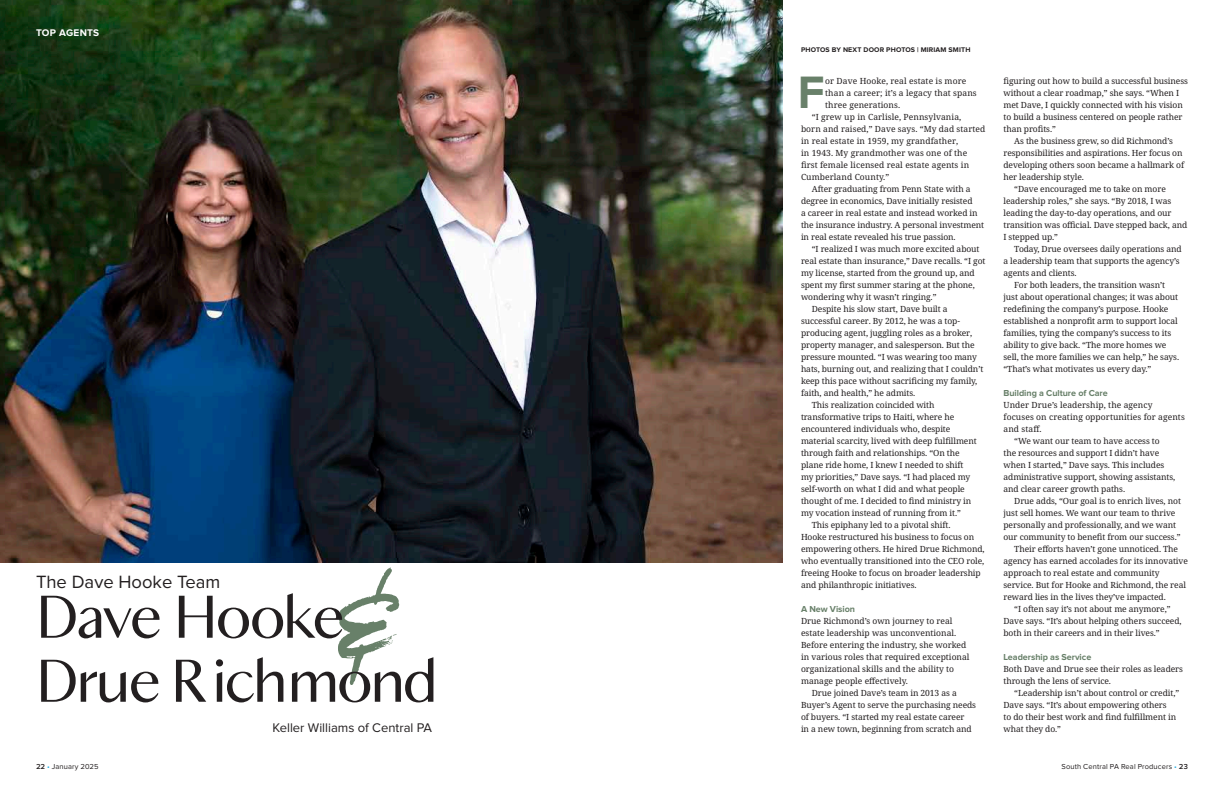
<style>
.page{position:relative;width:1224px;height:792px;background:#fff}
.page>*{position:absolute;margin:0;border:0;box-sizing:border-box;transform-origin:0 0}
.t1{font:166.1px "Belluga";color:#688069}
.t2{font:60px/64px "Compass Display";letter-spacing:-.025em;color:#231f20}
.t3{font:700 47.1px "Proxima Nova";color:#688069}
.t4{font:18.4px "Proxima Nova";color:#231f20}
.t5{font:13px "Proxima Nova";color:#231f20}
.t6{font:700 10px "Proxima Nova";letter-spacing:.03em;color:#fff}
.t7{font:700 9px "Proxima Nova";letter-spacing:-.005em;color:#688069}
.t8{font:8.5px/12px "Avrile Serif";letter-spacing:-.01em;color:#231f20}
.t9{font:8.5px "Avrile Serif";letter-spacing:.01em;color:#231f20}
.t10{font:7.5px "Proxima Nova";letter-spacing:.02em;color:#231f20}
.t11{font:700 7px "Proxima Nova";letter-spacing:.02em;color:#231f20}
.s1{font-weight:600}
.s2{color:#19a8e0}
</style>
<div class="page">
<img style="left:0;top:0;width:783px;height:563px">
<p class="t6" style="left:36px;top:28px;width:65px">TOP AGENTS</p>
<p class="t11" style="left:801px;top:47px;width:171px">PHOTOS BY NEXT DOOR PHOTOS | MIRIAM SMITH</p>
<h3 class="t3" style="left:798px;top:71px;width:28px">F</h3>
<p class="t9" style="left:825px;top:75px;width:143px">or Dave Hooke, real estate is more</p>
<p class="t8" style="left:1004px;top:75px;width:186px">figuring out how to build a successful business</p>
<p class="t8" style="left:1004px;top:87px;width:177px">without a clear roadmap,” she says. “When I</p>
<p class="t8" style="left:1004px;top:99px;width:181px">met Dave, I quickly connected with his vision</p>
<p class="t8" style="left:1004px;top:111px;width:181px">to build a business centered on people rather</p>
<p class="t8" style="left:1004px;top:123px;width:54px">than profits.”</p>
<p class="t8" style="left:1014px;top:135px;width:160px">As the business grew, so did Richmond’s</p>
<p class="t8" style="left:1004px;top:147px;width:181px">responsibilities and aspirations. Her focus on</p>
<p class="t8" style="left:1004px;top:159px;width:182px">developing others soon became a hallmark of</p>
<p class="t8" style="left:1004px;top:171px;width:82px">her leadership style.</p>
<p class="t8" style="left:1014px;top:183px;width:153px">“Dave encouraged me to take on more</p>
<p class="t8" style="left:1004px;top:195px;width:169px">leadership roles,” she says. “By 2018, I was</p>
<p class="t8" style="left:1004px;top:207px;width:170px">leading the day-to-day operations, and our</p>
<p class="t8" style="left:1004px;top:219px;width:185px">transition was official. Dave stepped back, and</p>
<p class="t8" style="left:1004px;top:231px;width:56px">I stepped up.”</p>
<p class="t8" style="left:1014px;top:243px;width:169px">Today, Drue oversees daily operations and</p>
<p class="t8" style="left:1004px;top:255px;width:178px">a leadership team that supports the agency’s</p>
<p class="t8" style="left:1004px;top:267px;width:75px">agents and clients.</p>
<p class="t8" style="left:1014px;top:279px;width:152px">For both leaders, the transition wasn’t</p>
<p class="t8" style="left:1004px;top:291px;width:176px">just about operational changes; it was about</p>
<p class="t8" style="left:1004px;top:303px;width:166px">redefining the company’s purpose. Hooke</p>
<p class="t8" style="left:1004px;top:315px;width:176px">established a nonprofit arm to support local</p>
<p class="t8" style="left:1004px;top:327px;width:169px">families, tying the company’s success to its</p>
<p class="t8" style="left:1004px;top:339px;width:165px">ability to give back. “The more homes we</p>
<p class="t8" style="left:1004px;top:351px;width:177px">sell, the more families we can help,” he says.</p>
<p class="t8" style="left:1004px;top:363px;width:149px">“That’s what motivates us every day.”</p>
<p class="t7" style="left:1004px;top:389px;width:106px">Building a Culture of Care</p>
<p class="t9" style="left:1004px;top:399px;width:151px">Under Drue’s leadership, the agency</p>
<p class="t9" style="left:1004px;top:411px;width:183px">focuses on creating opportunities for agents</p>
<p class="t8" style="left:1004px;top:423px;width:40px">and staff.</p>
<p class="t8" style="left:1014px;top:435px;width:147px">“We want our team to have access to</p>
<p class="t8" style="left:1004px;top:447px;width:157px">the resources and support I didn’t have</p>
<p class="t8" style="left:1004px;top:459px;width:162px">when I started,” Dave says. This includes</p>
<p class="t8" style="left:1004px;top:471px;width:173px">administrative support, showing assistants,</p>
<p class="t8" style="left:1004px;top:483px;width:123px">and clear career growth paths.</p>
<p class="t8" style="left:1014px;top:495px;width:168px">Drue adds, “Our goal is to enrich lives, not</p>
<p class="t8" style="left:1004px;top:507px;width:174px">just sell homes. We want our team to thrive</p>
<p class="t8" style="left:1004px;top:519px;width:174px">personally and professionally, and we want</p>
<p class="t8" style="left:1004px;top:531px;width:179px">our community to benefit from our success.”</p>
<p class="t8" style="left:1014px;top:543px;width:165px">Their efforts haven’t gone unnoticed. The</p>
<p class="t8" style="left:1004px;top:555px;width:186px">agency has earned accolades for its innovative</p>
<p class="t8" style="left:1004px;top:567px;width:158px">approach to real estate and community</p>
<p class="t8" style="left:1004px;top:579px;width:184px">service. But for Hooke and Richmond, the real</p>
<p class="t8" style="left:1004px;top:591px;width:164px">reward lies in the lives they’ve impacted.</p>
<p class="t8" style="left:1014px;top:603px;width:158px">“I often say it’s not about me anymore,”</p>
<p class="t8" style="left:1004px;top:615px;width:180px">Dave says. “It’s about helping others succeed,</p>
<p class="t8" style="left:1004px;top:627px;width:158px">both in their careers and in their lives.”</p>
<p class="t7" style="left:1004px;top:653px;width:89px">Leadership as Service</p>
<p class="t8" style="left:1003px;top:663px;width:181px">Both Dave and Drue see their roles as leaders through the lens of service.</p>
<p class="t8" style="left:1003px;top:687px;width:177px;text-indent:11px">“Leadership isn’t about control or credit,”<br>Dave says. “It’s about empowering others<br>to do their best work and find fulfillment in</p>
<p class="t9" style="left:825px;top:87px;width:153px">than a career; it’s a legacy that spans</p>
<p class="t9" style="left:825px;top:99px;width:76px">three generations.</p>
<p class="t9" style="left:812px;top:111px;width:151px">“I grew up in Carlisle, Pennsylvania,</p>
<p class="t9" style="left:801px;top:123px;width:186px">born and raised,” Dave says. “My dad started</p>
<p class="t9" style="left:801px;top:135px;width:159px">in real estate in 1959, my grandfather,</p>
<p class="t9" style="left:801px;top:147px;width:168px">in 1943. My grandmother was one of the</p>
<p class="t9" style="left:801px;top:159px;width:170px">first female licensed real estate agents in</p>
<p class="t9" style="left:801px;top:171px;width:90px">Cumberland County.”</p>
<p class="t8" style="left:812px;top:183px;width:160px">After graduating from Penn State with a</p>
<p class="t8" style="left:801px;top:195px;width:173px">degree in economics, Dave initially resisted</p>
<p class="t8" style="left:801px;top:207px;width:178px">a career in real estate and instead worked in</p>
<p class="t8" style="left:801px;top:219px;width:185px">the insurance industry. A personal investment</p>
<p class="t8" style="left:801px;top:231px;width:156px">in real estate revealed his true passion.</p>
<p class="t8" style="left:812px;top:243px;width:169px">“I realized I was much more excited about</p>
<p class="t8" style="left:801px;top:255px;width:186px">real estate than insurance,” Dave recalls. “I got</p>
<p class="t8" style="left:801px;top:267px;width:175px">my license, started from the ground up, and</p>
<p class="t8" style="left:801px;top:279px;width:175px">spent my first summer staring at the phone,</p>
<p class="t8" style="left:801px;top:291px;width:137px">wondering why it wasn’t ringing.”</p>
<p class="t8" style="left:812px;top:303px;width:137px">Despite his slow start, Dave built a</p>
<p class="t8" style="left:801px;top:315px;width:160px">successful career. By 2012, he was a top-</p>
<p class="t8" style="left:801px;top:327px;width:173px">producing agent, juggling roles as a broker,</p>
<p class="t8" style="left:801px;top:339px;width:175px">property manager, and salesperson. But the</p>
<p class="t8" style="left:801px;top:351px;width:178px">pressure mounted. “I was wearing too many</p>
<p class="t8" style="left:801px;top:363px;width:184px">hats, burning out, and realizing that I couldn’t</p>
<p class="t8" style="left:801px;top:375px;width:178px">keep this pace without sacrificing my family,</p>
<p class="t8" style="left:801px;top:387px;width:116px">faith, and health,” he admits.</p>
<p class="t8" style="left:812px;top:399px;width:124px">This realization coincided with</p>
<p class="t8" style="left:801px;top:411px;width:155px">transformative trips to Haiti, where he</p>
<p class="t8" style="left:801px;top:423px;width:151px">encountered individuals who, despite</p>
<p class="t8" style="left:801px;top:435px;width:177px">material scarcity, lived with deep fulfillment</p>
<p class="t8" style="left:801px;top:447px;width:160px">through faith and relationships. “On the</p>
<p class="t8" style="left:801px;top:459px;width:164px">plane ride home, I knew I needed to shift</p>
<p class="t8" style="left:801px;top:471px;width:171px">my priorities,” Dave says. “I had placed my</p>
<p class="t8" style="left:801px;top:483px;width:165px">self-worth on what I did and what people</p>
<p class="t8" style="left:801px;top:495px;width:172px">thought of me. I decided to find ministry in</p>
<p class="t8" style="left:801px;top:507px;width:162px">my vocation instead of running from it.”</p>
<p class="t8" style="left:812px;top:519px;width:140px">This epiphany led to a pivotal shift.</p>
<p class="t8" style="left:801px;top:531px;width:175px">Hooke restructured his business to focus on</p>
<p class="t8" style="left:801px;top:543px;width:185px">empowering others. He hired Drue Richmond,</p>
<p class="t8" style="left:801px;top:555px;width:185px">who eventually transitioned into the CEO role,</p>
<p class="t8" style="left:801px;top:567px;width:181px">freeing Hooke to focus on broader leadership</p>
<p class="t8" style="left:801px;top:579px;width:117px">and philanthropic initiatives.</p>
<p class="t7" style="left:801px;top:605px;width:56px">A New Vision</p>
<p class="t8" style="left:801px;top:615px;width:170px">Drue Richmond’s own journey to real estate leadership was unconventional.<br>Before entering the industry, she worked in various roles that required exceptional organizational skills and the ability to manage people effectively.</p>
<p class="t8" style="left:801px;top:687px;width:177px;text-indent:11px">Drue joined Dave’s team in 2013 as a Buyer’s Agent to serve the purchasing needs of buyers. “I started my real estate career<br>in a new town, beginning from scratch and</p>
<h1 class="t1" style="left:331px;top:521px;width:72px">&amp;</h1>
<h3 class="t4" style="left:36px;top:571px;width:186px">The Dave Hooke Team</h3>
<h2 class="t2" style="left:36px;top:584px;width:403px">Dave Hooke<br>Drue Richmond</h2>
<h3 class="t5" style="left:272px;top:720px;width:161px">Keller Williams of Central PA</h3>
<p class="t8" style="left:1003px;top:723px;width:59px">what they do.”</p>
<p class="t10" style="left:36px;top:762px;width:64px"><span class="s1">22</span> <span class="s2">•</span> January 2025</p>
<p class="t10" style="left:1062px;top:762px;width:128px">South Central PA Real Producers <span class="s2">•</span> <span class="s1">23</span></p>
</div>
